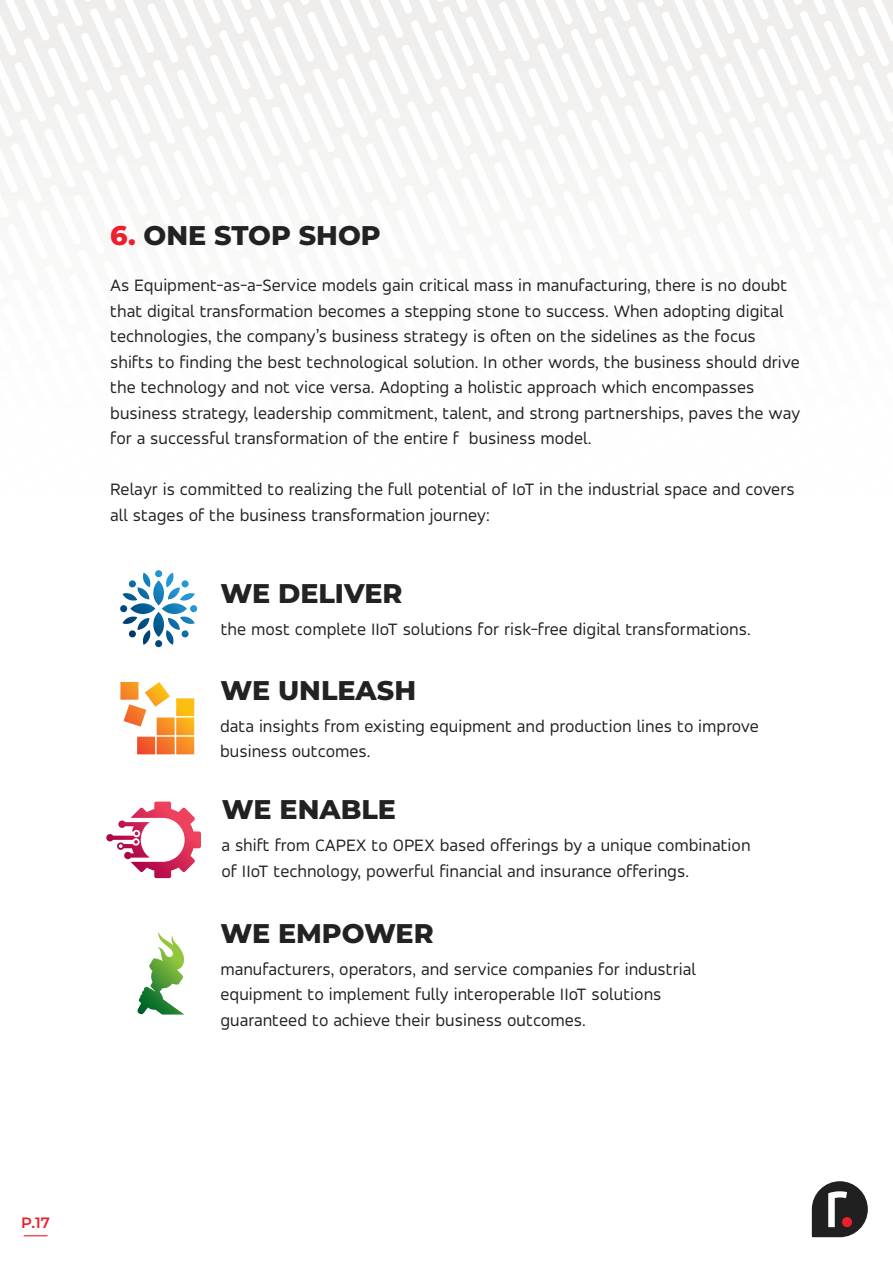
<style>
.page{position:relative;width:893px;height:1263px;background:#fff}
.page>*{position:absolute;margin:0;border:0;box-sizing:border-box;transform-origin:0 0}
.t1{font:800 27px "Montserrat";color:#222}
.t2{font:18px/25.5px "Accord";color:#231f20}
.t3{font:600 15px "Montserrat";color:#ee1f2d}
.s1{color:#ee1f2d}
</style>
<div class="page">
<svg style="left:553px;top:6px;width:337px;height:190px"></svg>
<svg style="left:812px;top:1181px;width:56px;height:56px"></svg>
<div style="left:842px;top:1217px;width:10px;height:10px;background:#ee1f2d;border-radius:50%"></div>
<svg style="left:23px;top:1235px;width:25px;height:1px"></svg>
<svg style="left:120px;top:682px;width:74px;height:72px"></svg>
<svg style="left:120px;top:570px;width:77px;height:67px"></svg>
<svg style="left:137px;top:932px;width:48px;height:82px"></svg>
<svg style="left:106px;top:801px;width:95px;height:77px"></svg>
<h1 class="t1" style="left:110px;top:216px;width:272px"><span class="s1">6.</span> ONE STOP SHOP</h1>
<p class="t2" style="left:110px;top:272px;width:692px">As Equipment-as-a-Service models gain critical mass in manufacturing, there is no doubt that digital transformation becomes a stepping stone to success. When adopting digital technologies, the company’s business strategy is often on the sidelines as the focus shifts to finding the best technological solution. In other words, the business should drive the technology and not vice versa. Adopting a holistic approach which encompasses business strategy, leadership commitment, talent, and strong partnerships, paves the way for a successful transformation of the entire f business model.</p>
<p class="t2" style="left:110px;top:476px;width:686px">Relayr is committed to realizing the full potential of IoT in the industrial space and covers all stages of the business transformation journey:</p>
<h1 class="t1" style="left:220px;top:574px;width:183px">WE DELIVER</h1>
<p class="t2" style="left:221px;top:616px;width:532px">the most complete IIoT solutions for risk-free digital transformations.</p>
<h1 class="t1" style="left:220px;top:670px;width:197px">WE UNLEASH</h1>
<p class="t2" style="left:220px;top:713px;width:540px">data insights from existing equipment and production lines to improve business outcomes.</p>
<h1 class="t1" style="left:222px;top:790px;width:176px">WE ENABLE</h1>
<p class="t2" style="left:221px;top:832px;width:531px">a shift from CAPEX to OPEX based offerings by a unique combination of IIoT technology, powerful financial and insurance offerings.</p>
<h1 class="t1" style="left:220px;top:913px;width:215px">WE EMPOWER</h1>
<p class="t2" style="left:220px;top:956px;width:477px">manufacturers, operators, and service companies for industrial equipment to implement fully interoperable IIoT solutions guaranteed to achieve their business outcomes.</p>
<p class="t3" style="left:21px;top:1212px;width:30px">P.17</p>
</div>
